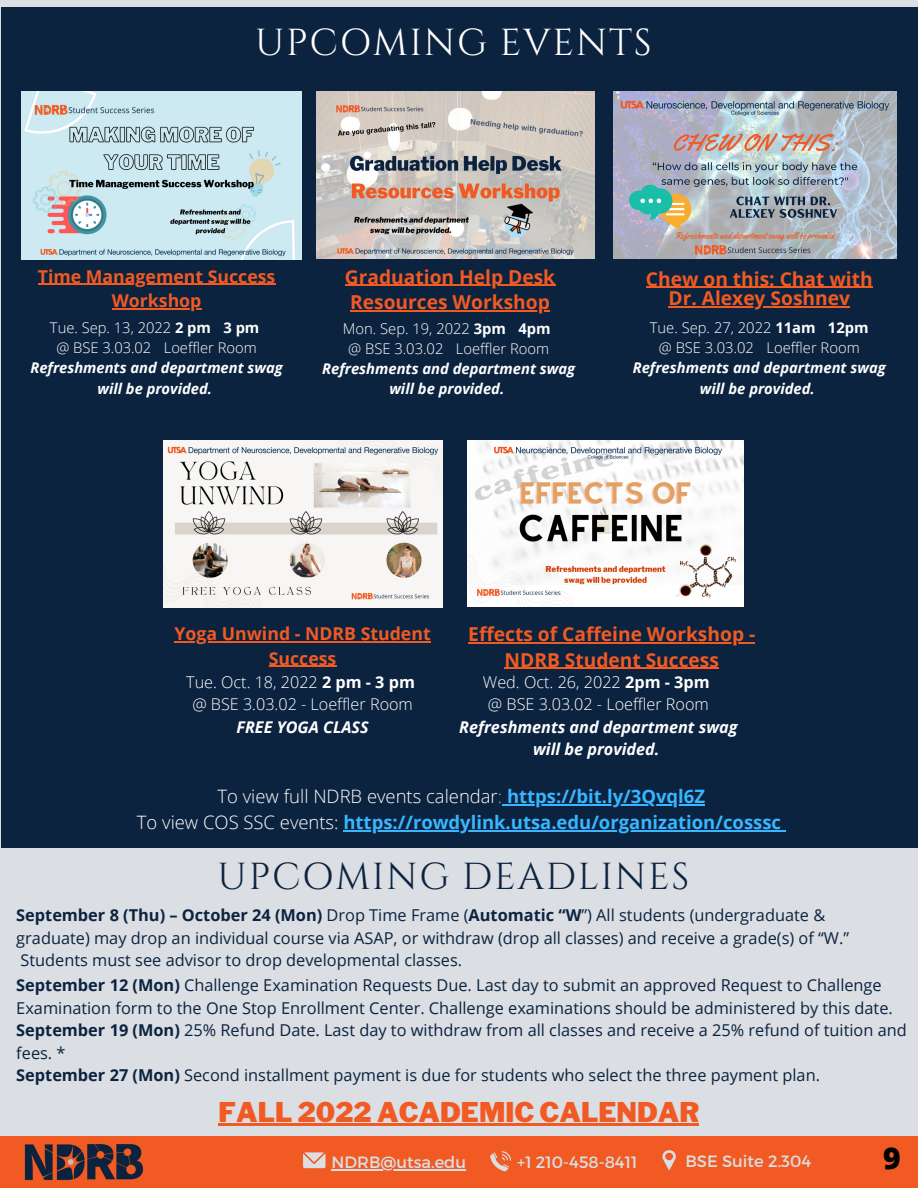
<style>
.page{position:relative;width:918px;height:1188px;background:#dbdee3}
.page>*{position:absolute;margin:0;border:0;box-sizing:border-box;transform-origin:0 0}
.t1{font:37.5px "Cinzel";letter-spacing:.045em;color:#0c2340}
.t2{font:37.5px "Cinzel";letter-spacing:.045em;color:#fff}
.t3{font:800 30px "Open Sans";color:#000}
.t4{font:900 27px "Libre Franklin";color:#f15a22}
.t5{font:700 19.2px/25.8px "Open Sans";color:#f15a22;text-align:center}
.t6{font:700 18.45px/26px "Open Sans";color:#38b6ff;text-align:center}
.t7{font:700 17.7px/24.8px "Open Sans";color:#f15a22;text-align:center}
.t8{font:16.35px/22.5px "Open Sans";color:#0c2340}
.t9{font:16.35px "Montserrat";color:#dbdee3}
.t10{font:300 16.2px/22.5px "Open Sans";color:#fff;text-align:center}
.t11{font:italic 700 16.2px/22.5px "Open Sans";color:#fff;text-align:center}
.t12{font:300 14.7px/20.2px "Open Sans";color:#fff;text-align:center}
.t13{font:italic 700 14.7px/20.2px "Open Sans";color:#fff;text-align:center}
.s1{font-weight:700}
.s2{font-weight:300;color:#fff}
.s3{font-weight:300}
</style>
<div class="page">
<div style="left:1px;top:7px;width:917px;height:840px;background:#0c2340"></div>
<hr style="left:468px;top:642px;width:287px;height:1px;background:#f15a22">
<hr style="left:344px;top:830px;width:437px;height:1px;background:#38b6ff">
<hr style="left:502px;top:804px;width:203px;height:1px;background:#38b6ff">
<hr style="left:646px;top:287px;width:227px;height:1px;background:#f15a22">
<hr style="left:269px;top:666px;width:67px;height:1px;background:#f15a22">
<hr style="left:505px;top:668px;width:214px;height:1px;background:#f15a22">
<hr style="left:219px;top:1124px;width:480px;height:2px;background:#f15a22">
<img style="left:21px;top:92px;width:280px;height:167px">
<hr style="left:38px;top:284px;width:237px;height:1px;background:#f15a22">
<hr style="left:112px;top:308px;width:89px;height:2px;background:#f15a22">
<img style="left:316px;top:92px;width:278px;height:166px">
<hr style="left:345px;top:285px;width:210px;height:1px;background:#f15a22">
<hr style="left:350px;top:311px;width:200px;height:1px;background:#f15a22">
<img style="left:613px;top:92px;width:284px;height:166px">
<hr style="left:669px;top:306px;width:181px;height:1px;background:#f15a22">
<img style="left:163px;top:440px;width:279px;height:167px">
<hr style="left:175px;top:641px;width:256px;height:1px;background:#f15a22">
<img style="left:468px;top:440px;width:276px;height:166px">
<div style="left:0;top:1136px;width:918px;height:52px;background:#f15a22"></div>
<img style="left:24px;top:1144px;width:120px;height:36px">
<svg style="left:662px;top:1150px;width:14px;height:20px"></svg>
<svg style="left:303px;top:1152px;width:23px;height:16px"></svg>
<hr style="left:332px;top:1169px;width:134px;height:2px;background:#dbdee3">
<svg style="left:490px;top:1151px;width:21px;height:20px"></svg>
<h1 class="t2" style="left:255px;top:19px;width:398px">UPCOMING EVENTS</h1>
<p class="t7" style="left:38px;top:263px;width:239px">Time Management Success<br>Workshop</p>
<p class="t12" style="left:50px;top:317px;width:211px">Tue. Sep. 13, 2022 <span class="s1">2 pm 3 pm </span>@ BSE 3.03.02 Loeffler Room</p>
<p class="t13" style="left:30px;top:358px;width:254px">Refreshments and department swag will be provided.</p>
<p class="t5" style="left:345px;top:263px;width:212px;text-align:left">Graduation Help Desk<br>Resources Workshop</p>
<p class="t5" style="left:646px;top:269px;width:228px;line-height:19.2px">Chew on this: Chat with<br>Dr. Alexey Soshnev</p>
<p class="t12" style="left:343px;top:318px;width:209px">Mon. Sep. 19, 2022 <span class="s1">3pm 4pm</span></p>
<p class="t12" style="left:650px;top:317px;width:220px">Tue. Sep. 27, 2022 <span class="s1">11am 12pm</span></p>
<p class="t12" style="left:348px;top:338px;width:202px">@ BSE 3.03.02 Loeffler Room</p>
<p class="t12" style="left:659px;top:337px;width:202px">@ BSE 3.03.02 Loeffler Room</p>
<p class="t13" style="left:322px;top:358px;width:255px">Refreshments and department swag</p>
<p class="t13" style="left:633px;top:358px;width:255px">Refreshments and department swag</p>
<p class="t13" style="left:389px;top:379px;width:116px">will be provided.</p>
<p class="t13" style="left:700px;top:378px;width:116px">will be provided.</p>
<p class="t5" style="left:468px;top:621px;width:289px">Effects of Caffeine Workshop -<br>NDRB Student Success</p>
<p class="t10" style="left:483px;top:670px;width:228px">Wed. Oct. 26, 2022 <span class="s1">2pm - 3pm </span>@ BSE 3.03.02 - Loeffler Room</p>
<p class="t11" style="left:459px;top:715px;width:280px">Refreshments and department swag will be provided.</p>
<p class="t6" style="left:137px;top:783px;width:646px"><span class="s2">To view full NDRB events calendar</span><span class="s3">:</span> https://bit.ly/3Qvql6Z<br><span class="s2">To view COS SSC events:</span> https://rowdylink.utsa.edu/organization/cosssc</p>
<p class="t1" style="left:218px;top:852px;width:473px">UPCOMING DEADLINES</p>
<p class="t8" style="left:16px;top:904px;width:810px"><span class="s1">September 8 (Thu) – October 24 (Mon)</span> Drop Time Frame (<span class="s1">Automatic “W</span>”) All students (undergraduate &amp;</p>
<p class="t8" style="left:16px;top:926px;width:834px">graduate) may drop an individual course via ASAP, or withdraw (drop all classes) and receive a grade(s) of “W.”<br>Students must see advisor to drop developmental classes.</p>
<p class="t8" style="left:16px;top:974px;width:892px"><span class="s1">September 12 (Mon)</span> Challenge Examination Requests Due. Last day to submit an approved Request to Challenge Examination form to the One Stop Enrollment Center. Challenge examinations should be administered by this date.<br><span class="s1">September 19 (Mon)</span> 25% Refund Date. Last day to withdraw from all classes and receive a 25% refund of tuition and fees. *<br><span class="s1">September 27 (Mon)</span> Second installment payment is due for students who select the three payment plan.</p>
<p class="t4" style="left:219px;top:1096px;width:482px">FALL 2022 ACADEMIC CALENDAR</p>
<p class="t9" style="left:332px;top:1152px;width:136px">NDRB@utsa.edu</p>
<p class="t9" style="left:517px;top:1151px;width:122px">+1 210-458-8411</p>
<p class="t9" style="left:685px;top:1151px;width:127px">BSE Suite 2.304</p>
<p class="t3" style="left:883px;top:1137px;width:19px">9</p>
<p class="t7" style="left:175px;top:621px;width:258px">Yoga Unwind - NDRB Student<br>Success</p>
<p class="t10" style="left:186px;top:670px;width:230px">Tue. Oct. 18, 2022 <span class="s1">2 pm - 3 pm </span>@ BSE 3.03.02 - Loeffler Room</p>
<p class="t11" style="left:236px;top:715px;width:134px">FREE YOGA CLASS</p>
</div>
